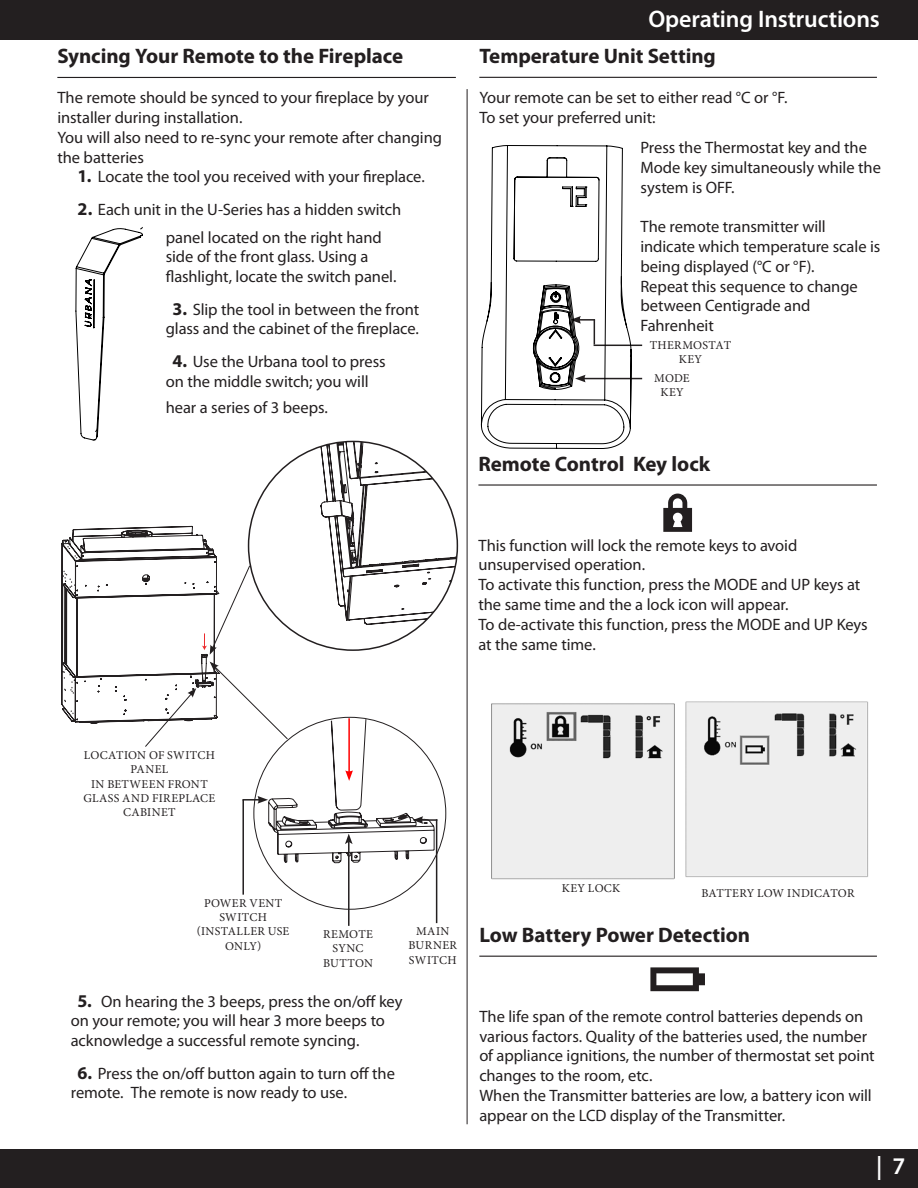
<style>
.page{position:relative;width:918px;height:1188px;background:#fff}
.page>*{position:absolute;margin:0;border:0;box-sizing:border-box;transform-origin:0 0}
._0-Page_Title-ADDITIONAL_PAGES_OF_CATEGOR{font:600 24px "Myriad Pro";letter-spacing:-.005em;color:#fff}
._1-Section_Heading{font:700 21px "Myriad Pro";letter-spacing:-.005em;color:#231f20}
.t1{font:16.5px/19.8px "Myriad Pro";letter-spacing:-.005em;color:#231f20}
.Drawing_Labels-not_figures{font:12px/14.4px "Minion Pro";letter-spacing:.025em;color:#231f20;text-align:center}
.s1{font-weight:700;font-size:18px}
</style>
<div class="page">
<div style="left:0;top:0;width:918px;height:40px;background:#231f20"></div>
<div style="left:0;top:1149px;width:918px;height:39px;background:#231f20"></div>
<hr style="left:57px;top:77px;width:399px;height:1px;background:#231f20">
<hr style="left:479px;top:77px;width:398px;height:1px;background:#231f20">
<hr style="left:583px;top:378px;width:59px;height:1px;background:#231f20">
<hr style="left:242px;top:800px;width:2px;height:95px;background:#231f20">
<hr style="left:348px;top:842px;width:2px;height:84px;background:#231f20">
<hr style="left:436px;top:819px;width:1px;height:104px;background:#231f20">
<hr style="left:467px;top:89px;width:1px;height:1035px;background:#231f20">
<svg style="left:62px;top:227px;width:395px;height:636px"></svg>
<hr style="left:478px;top:484px;width:399px;height:2px;background:#231f20">
<img style="left:491px;top:701px;width:378px;height:179px">
<hr style="left:479px;top:956px;width:398px;height:1px;background:#231f20">
<hr style="left:594px;top:345px;width:48px;height:1px;background:#231f20">
<svg style="left:663px;top:494px;width:29px;height:38px"></svg>
<svg style="left:650px;top:967px;width:55px;height:24px"></svg>
<svg style="left:481px;top:145px;width:150px;height:304px"></svg>
<svg style="left:517px;top:157px;width:115px;height:270px"></svg>
<p class="_1-Section_Heading" style="left:57px;top:43px;width:347px">Syncing Your Remote to the Fireplace</p>
<p class="t1" style="left:57px;top:88px;width:373px">The remote should be synced to your fireplace by your installer during installation.</p>
<p class="t1" style="left:57px;top:127px;width:386px">You will also need to re-sync your remote after changing the batteries</p>
<p class="t1" style="left:78px;top:167px;width:349px"><span class="s1">1.</span> Locate the tool you received with your fireplace.</p>
<p class="t1" style="left:78px;top:200px;width:325px"><span class="s1">2.</span> Each unit in the U-Series has a hidden switch</p>
<p class="t1" style="left:166px;top:227px;width:232px">panel located on the right hand side of the front glass. Using a flashlight, locate the switch panel.</p>
<p class="t1" style="left:166px;top:299px;width:255px;text-align:center"><span class="s1">3.</span> Slip the tool in between the front glass and the cabinet of the fireplace.</p>
<p class="t1" style="left:166px;top:352px;width:221px;text-indent:7px"><span class="s1">4.</span> Use the Urbana tool to press on the middle switch; you will</p>
<p class="t1" style="left:166px;top:397px;width:164px">hear a series of 3 beeps.</p>
<p class="_0-Page_Title-ADDITIONAL_PAGES_OF_CATEGOR" style="left:648px;top:4px;width:233px">Operating Instructions</p>
<p class="_1-Section_Heading" style="left:479px;top:43px;width:238px">Temperature Unit Setting</p>
<p class="t1" style="left:479px;top:88px;width:310px">Your remote can be set to either read °C or °F.</p>
<p class="t1" style="left:479px;top:107px;width:178px">To set your preferred unit:</p>
<p class="t1" style="left:640px;top:137px;width:242px">Press the Thermostat key and the<br>Mode key simultaneously while the system is OFF.</p>
<p class="t1" style="left:640px;top:216px;width:241px">The remote transmitter will indicate which temperature scale is being displayed (°C or °F).<br>Repeat this sequence to change between Centigrade and<br>Fahrenheit</p>
<p class="Drawing_Labels-not_figures" style="left:650px;top:338px;width:83px">THERMOSTAT<br>KEY</p>
<p class="Drawing_Labels-not_figures" style="left:654px;top:371px;width:37px">MODE<br>KEY</p>
<p class="_1-Section_Heading" style="left:478px;top:450px;width:233px">Remote Control Key lock</p>
<p class="t1" style="left:478px;top:535px;width:321px">This function will lock the remote keys to avoid unsupervised operation.</p>
<p class="t1" style="left:478px;top:575px;width:383px">To activate this function, press the MODE and UP keys at the same time and the a lock icon will appear.</p>
<p class="t1" style="left:478px;top:614px;width:391px">To de-activate this function, press the MODE and UP Keys at the same time.</p>
<p class="Drawing_Labels-not_figures" style="left:84px;top:748px;width:133px">LOCATION OF SWITCH<br>PANEL</p>
<p class="Drawing_Labels-not_figures" style="left:83px;top:777px;width:134px">IN BETWEEN FRONT<br>GLASS AND FIREPLACE<br>CABINET</p>
<p class="Drawing_Labels-not_figures" style="left:204px;top:896px;width:80px">POWER VENT<br>SWITCH</p>
<p class="Drawing_Labels-not_figures" style="left:197px;top:924px;width:94px">(INSTALLER USE<br>ONLY)</p>
<p class="Drawing_Labels-not_figures" style="left:323px;top:927px;width:51px">REMOTE<br>SYNC<br>BUTTON</p>
<p class="Drawing_Labels-not_figures" style="left:416px;top:924px;width:35px">MAIN</p>
<p class="Drawing_Labels-not_figures" style="left:409px;top:939px;width:50px">BURNER</p>
<p class="Drawing_Labels-not_figures" style="left:409px;top:953px;width:49px">SWITCH</p>
<p class="t1" style="left:71px;top:991px;width:333px;text-indent:7px"><span class="s1">5.</span> On hearing the 3 beeps, press the on/off key on your remote; you will hear 3 more beeps to acknowledge a successful remote syncing.</p>
<p class="t1" style="left:71px;top:1063px;width:326px;text-indent:7px"><span class="s1">6.</span> Press the on/off button again to turn off the remote. The remote is now ready to use.</p>
<p class="Drawing_Labels-not_figures" style="left:562px;top:881px;width:60px">KEY LOCK</p>
<p class="Drawing_Labels-not_figures" style="left:701px;top:886px;width:155px">BATTERY LOW INDICATOR</p>
<p class="_1-Section_Heading" style="left:479px;top:921px;width:272px">Low Battery Power Detection</p>
<p class="t1" style="left:479px;top:1006px;width:397px">The life span of the remote control batteries depends on various factors. Quality of the batteries used, the number of appliance ignitions, the number of thermostat set point changes to the room, etc.</p>
<p class="t1" style="left:479px;top:1085px;width:394px">When the Transmitter batteries are low, a battery icon will appear on the LCD display of the Transmitter.</p>
<h1 class="_0-Page_Title-ADDITIONAL_PAGES_OF_CATEGOR" style="left:876px;top:1151px;width:31px">| 7</h1>
</div>
